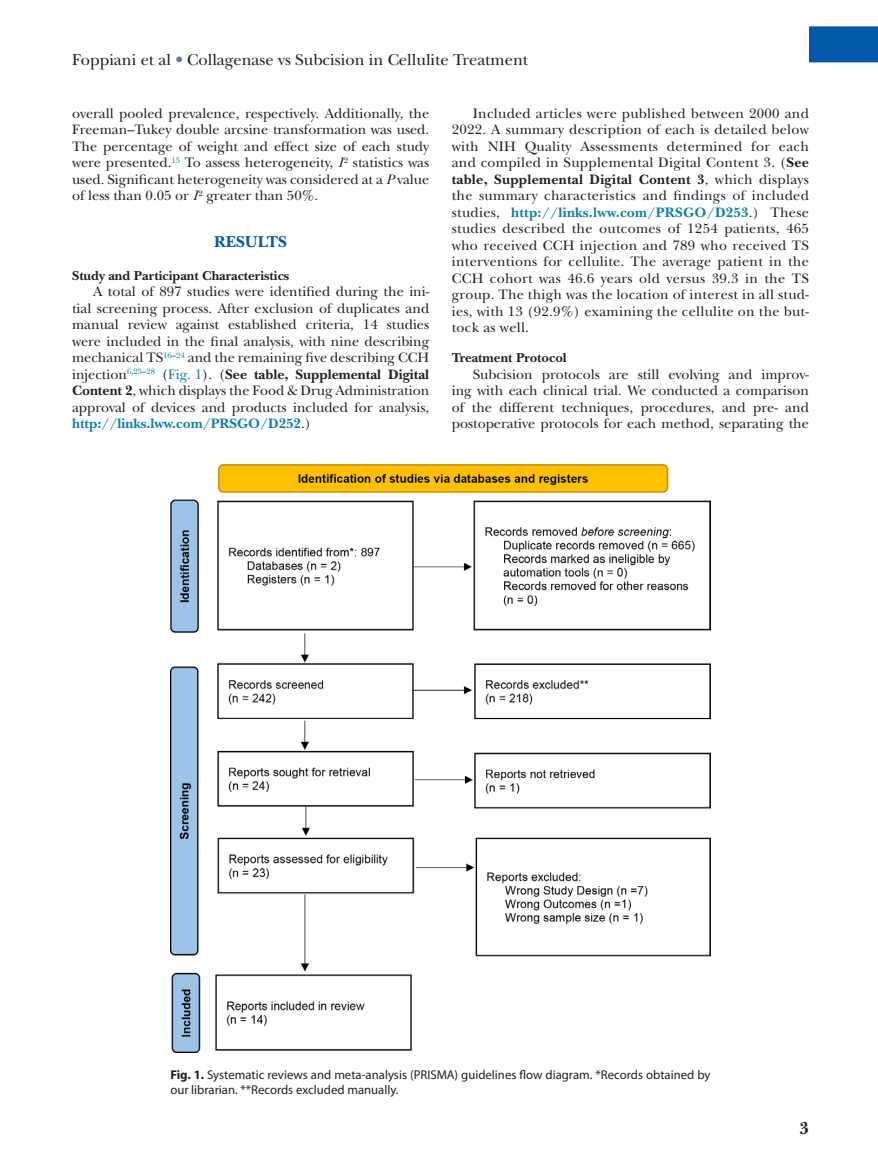
<style>
.page{position:relative;width:878px;height:1175px;background:#fff}
.page>*{position:absolute;margin:0;border:0;box-sizing:border-box;transform-origin:0 0}
.t1{font:700 18px "New Baskerville Std";color:#231f20}
.t2{font:16.5px "New Baskerville Std";color:#231f20}
.t3{font:700 16.5px "New Baskerville Std";color:#0157a8}
.t4{font:14.25px/16.5px "New Baskerville Std";color:#231f20;text-align:justify}
.t5{font:700 13.5px "New Baskerville Std";color:#231f20}
.t6{font:12.75px/15px "Myriad Pro";color:#231f20}
.s1{color:#5779bc}
.s2{font-style:italic}
.s3{color:#0f7eac}
.s4{font-weight:700}
.s5{font-weight:700;color:#0f7eac}
</style>
<div class="page">
<div style="left:808px;top:26px;width:70px;height:36px;background:#0157a8"></div>
<img style="left:170px;top:464px;width:540px;height:588px">
<p class="t2" style="left:72px;top:50px;width:457px">Foppiani et al <span class="s1">•</span> Collagenase vs Subcision in Cellulite Treatment</p>
<p class="t4" style="left:72px;top:105px;width:359px">overall pooled prevalence, respectively. Additionally, the Freeman–Tukey double arcsine transformation was used.<br>The percentage of weight and effect size of each study were presented.<sup>15</sup> To assess heterogeneity, <span class="s2">I</span><sup>2</sup> statistics was used. Significant heterogeneity was considered at a <span class="s2">P</span> value of less than 0.05 or <span class="s2">I</span><sup>2</sup> greater than 50%.</p>
<p class="t3" style="left:214px;top:232px;width:74px">RESULTS</p>
<p class="t5" style="left:72px;top:267px;width:219px">Study and Participant Characteristics</p>
<p class="t4" style="left:72px;top:283px;width:359px;text-indent:21px">A total of 897 studies were identified during the ini&shy;tial screening process. After exclusion of duplicates and manual review against established criteria, 14 studies were included in the final analysis, with nine describing mechanical TS<sup>16</sup><sup>–</sup><sup>24</sup> and the remaining five describing CCH injection<sup>6</sup><sup>,</sup><sup>25</sup><sup>–</sup><sup>28</sup> (<span class="s3">Fig. 1</span>). (<span class="s4">See table, Supplemental Digital Content 2</span>, which displays the Food &amp; Drug Administration approval of devices and products included for analysis, <span class="s5">http://links.lww.com/PRSGO/D252</span>.)</p>
<p class="t4" style="left:451px;top:105px;width:359px;text-indent:21px">Included articles were published between 2000 and 2022. A summary description of each is detailed below with NIH Quality Assessments determined for each and compiled in Supplemental Digital Content 3. (<span class="s4">See table, Supplemental Digital Content 3</span>, which displays the summary characteristics and findings of included studies, <span class="s5">http://links.lww.com/PRSGO/D253</span>.) These studies described the outcomes of 1254 patients, 465 who received CCH injection and 789 who received TS interventions for cellulite. The average patient in the CCH cohort was 46.6 years old versus 39.3 in the TS group. The thigh was the location of interest in all stud&shy;ies, with 13 (92.9%) examining the cellulite on the but&shy;tock as well.</p>
<p class="t5" style="left:452px;top:350px;width:116px">Treatment Protocol</p>
<p class="t4" style="left:451px;top:366px;width:359px;text-indent:21px">Subcision protocols are still evolving and improv&shy;ing with each clinical trial. We conducted a comparison of the different techniques, procedures, and pre- and postoperative protocols for each method, separating the</p>
<p class="t6" style="left:170px;top:1067px;width:541px"><span class="s4">Fig. 1.</span> Systematic reviews and meta-analysis (PRISMA) guidelines flow diagram. *Records obtained by our librarian. **Records excluded manually.</p>
<p class="t1" style="left:799px;top:1118px;width:11px">3</p>
</div>
